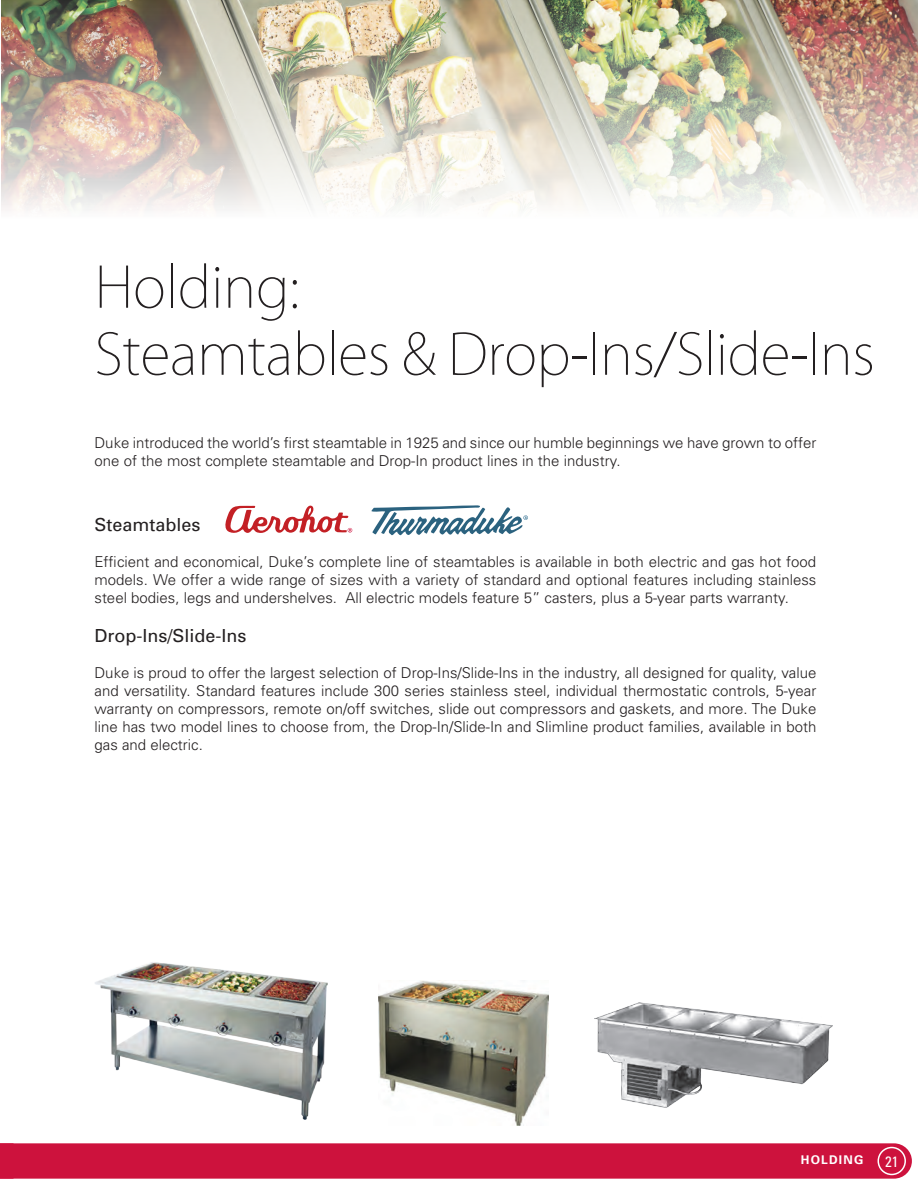
<style>
.page{position:relative;width:918px;height:1188px;background:#fff}
.page>*{position:absolute;margin:0;border:0;box-sizing:border-box;transform-origin:0 0}
.t1{font:200 55.8px "Koz Go Pr 6 N";letter-spacing:-.01em;color:#231f20}
.t2{font:18px "Univers";color:#231f20}
.t3{font:300 15px/18px "Univers";color:#231f20;text-align:justify}
.t4{font:condensed 15px "Univers";color:#fff}
.t5{font:700 12px "Univers";letter-spacing:.1em;color:#fff}
</style>
<div class="page">
<img style="left:2px;top:0;width:916px;height:210px">
<img style="left:95px;top:962px;width:232px;height:158px">
<img style="left:379px;top:980px;width:169px;height:145px">
<img style="left:594px;top:1002px;width:239px;height:106px">
<div style="left:0;top:1143px;width:912px;height:36px;background:#cd123d"></div>
<div style="left:878px;top:1148px;width:27px;height:26px;background:#cd123d;border-radius:50%"></div>
<div style="left:878px;top:1147px;width:28px;height:28px;border:2px solid #fff;border-radius:50%"></div>
<svg style="left:225px;top:505px;width:127px;height:28px"></svg>
<svg style="left:372px;top:505px;width:156px;height:30px"></svg>
<p class="t1" style="left:94px;top:256px;width:206px">Holding:</p>
<p class="t1" style="left:94px;top:323px;width:782px">Steamtables &amp; Drop-Ins/Slide-Ins</p>
<p class="t3" style="left:94px;top:433px;width:723px">Duke introduced the world’s first steamtable in 1925 and since our humble beginnings we have grown to offer one of the most complete steamtable and Drop-In product lines in the industry.</p>
<p class="t2" style="left:94px;top:513px;width:108px">Steamtables</p>
<p class="t3" style="left:94px;top:552px;width:723px">Efficient and economical, Duke’s complete line of steamtables is available in both electric and gas hot food models. We offer a wide range of sizes with a variety of standard and optional features including stainless steel bodies, legs and undershelves. All electric models feature 5” casters, plus a 5-year parts warranty.</p>
<p class="t2" style="left:94px;top:625px;width:154px">Drop-Ins/Slide-Ins</p>
<p class="t3" style="left:94px;top:664px;width:723px">Duke is proud to offer the largest selection of Drop-Ins/Slide-Ins in the industry, all designed for quality, value and versatility. Standard features include 300 series stainless steel, individual thermostatic controls, 5-year warranty on compressors, remote on/off switches, slide out compressors and gaskets, and more. The Duke line has two model lines to choose from, the Drop-In/Slide-In and Slimline product families, available in both gas and electric.</p>
<p class="t5" style="left:801px;top:1152px;width:64px">HOLDING</p>
<p class="t4" style="left:885px;top:1152px;width:15px">21</p>
</div>
